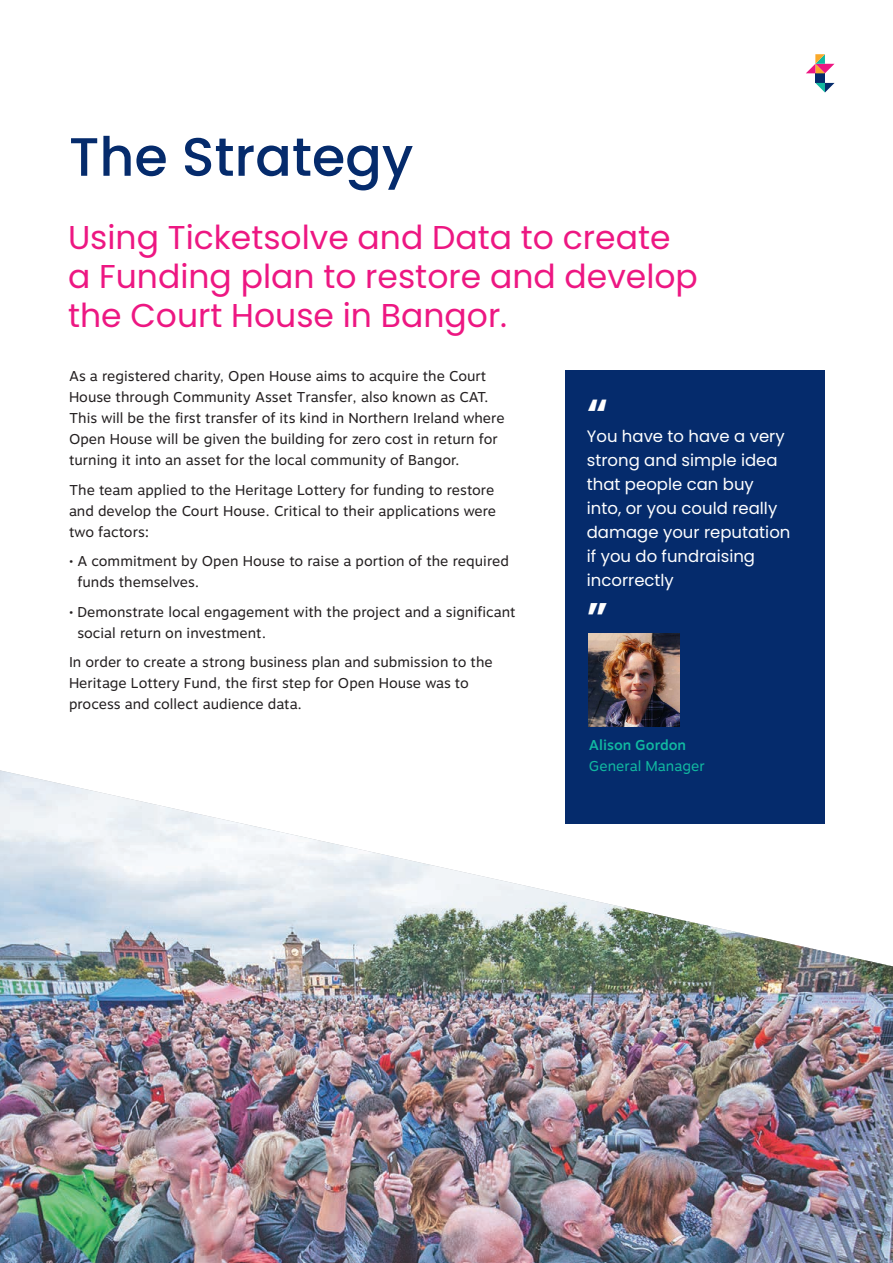
<style>
.page{position:relative;width:893px;height:1263px;background:#fff}
.page>*{position:absolute;margin:0;border:0;box-sizing:border-box;transform-origin:0 0}
.t1{font:500 54px "Poppins";color:#052b6c}
.t2{font:600 45px "Poppins";color:#fff}
.t3{font:33px/39px "Poppins";color:#ed1782}
.t4{font:16.5px/24px "Poppins";color:#fff}
.t5{font:14.25px/21px "Motiva Sans";color:#231f20}
.t6{font:14.25px "Motiva Sans";color:#11b9a1}
.t7{font:500 14.25px "Motiva Sans";color:#11b9a1}
.s1{font-weight:700}
</style>
<div class="page">
<div style="left:566px;top:370px;width:259px;height:454px;background:#052b6c"></div>
<img style="left:589px;top:633px;width:90px;height:94px">
<div style="left:815px;top:73px;width:10px;height:10px;background:#052b6c"></div>
<svg style="left:815px;top:83px;width:19px;height:9px"></svg>
<svg style="left:806px;top:54px;width:28px;height:19px"></svg>
<img style="left:0;top:770px;width:893px;height:493px">
<h1 class="t1" style="left:69px;top:126px;width:346px">The Strategy</h1>
<h3 class="t3" style="left:68px;top:218px;width:631px">Using Ticketsolve and Data to create a Funding plan to restore and develop the Court House in Bangor.</h3>
<p class="t5" style="left:69px;top:366px;width:437px">As a registered charity, Open House aims to acquire the Court House through Community Asset Transfer, also known as CAT.<br>This will be the first transfer of its kind in Northern Ireland where Open House will be given the building for zero cost in return for turning it into an asset for the local community of Bangor.</p>
<p class="t5" style="left:69px;top:479px;width:429px">The team applied to the Heritage Lottery for funding to restore and develop the Court House. Critical to their applications were two factors:</p>
<p class="t5" style="left:77px;top:551px;width:433px;text-indent:-8px"><span class="s1">•</span> A commitment by Open House to raise a portion of the required funds themselves.</p>
<p class="t5" style="left:77px;top:601px;width:440px;text-indent:-8px"><span class="s1">•</span> Demonstrate local engagement with the project and a significant social return on investment.</p>
<p class="t5" style="left:69px;top:652px;width:425px">In order to create a strong business plan and submission to the<br>Heritage Lottery Fund, the first step for Open House was to process and collect audience data.</p>
<h2 class="t2" style="left:587px;top:390px;width:23px">“</h2>
<p class="t4" style="left:587px;top:424px;width:205px">You have to have a very strong and simple idea that people can buy into, or you could really damage your reputation if you do fundraising incorrectly</p>
<h2 class="t2" style="left:608px;top:625px;width:23px;rotate:-180deg">“</h2>
<p class="t7" style="left:589px;top:734px;width:99px">Alison Gordon</p>
<p class="t6" style="left:589px;top:755px;width:117px">General Manager</p>
</div>
